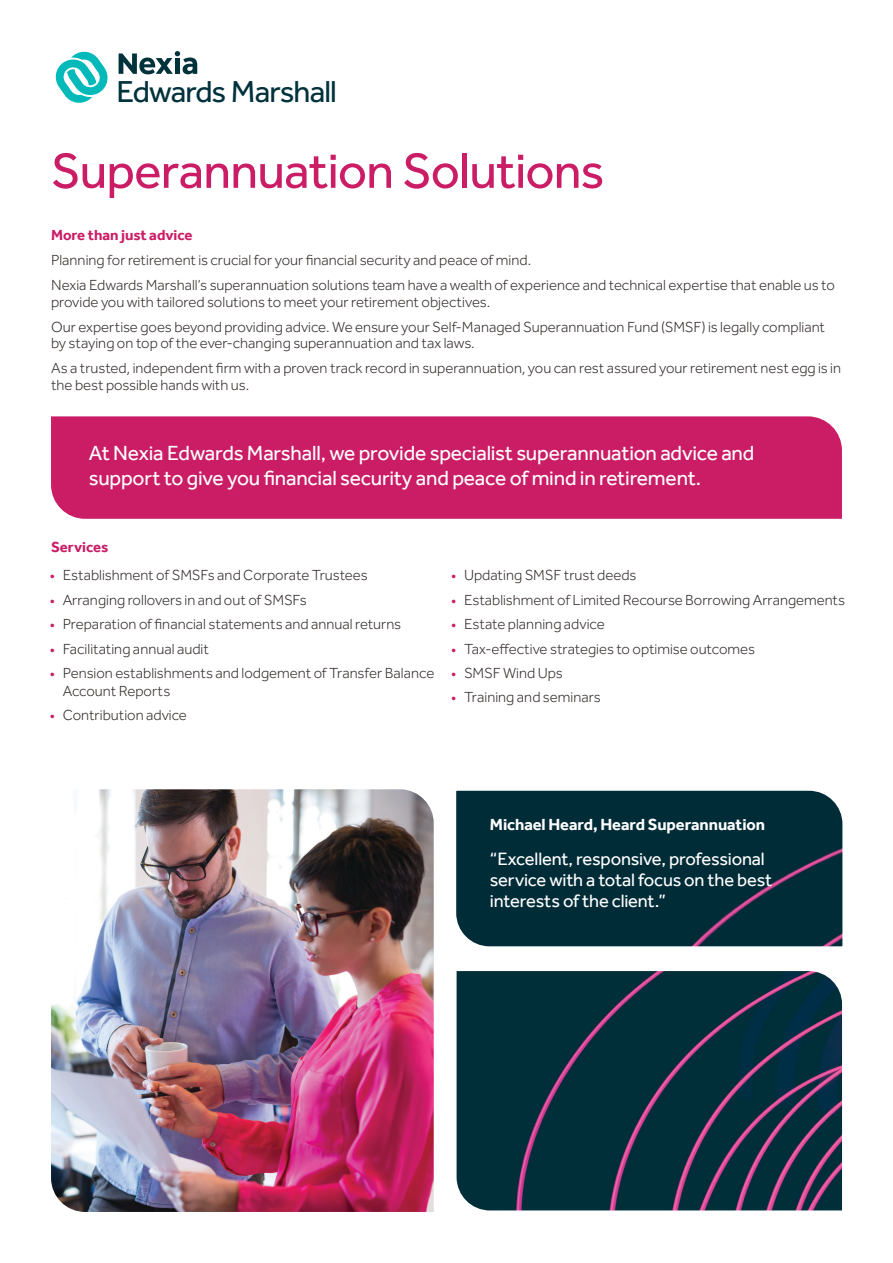
<style>
.page{position:relative;width:893px;height:1263px;background:#fff}
.page>*{position:absolute;margin:0;border:0;box-sizing:border-box;transform-origin:0 0}
.t1{font:51px "Effra";letter-spacing:-.015em;color:#cb1d66}
.t2{font:31.35px "Nexia Effra";letter-spacing:-.03em;color:#00323c}
.t3{font:21px/25.2px "Effra";letter-spacing:-.01em;color:#fff}
.t4{font:18.3px/21px "Effra";letter-spacing:-.01em;color:#fff}
.t5{font:700 16.5px "Effra";letter-spacing:-.005em;color:#fff}
.t6{font:300 15px/16.5px "Effra CC";color:#352e2c}
.t7{font:700 15px "Effra";color:#cb1d66}
.s1{font-family:"Effra";font-weight:400;font-size:14.25px;color:#cb1d66}
</style>
<div class="page">
<svg style="left:456px;top:971px;width:387px;height:240px"></svg>
<img style="left:51px;top:789px;width:383px;height:423px">
<div style="left:51px;top:416px;width:791px;height:103px;background:#cb1d66"></div>
<div style="left:456px;top:790px;width:387px;height:157px;background:#002c37"></div>
<svg style="left:56px;top:51px;width:52px;height:52px"></svg>
<svg style="left:119px;top:51px;width:78px;height:23px"></svg>
<p class="t2" style="left:116px;top:73px;width:222px">Edwards Marshall</p>
<p class="t1" style="left:51px;top:140px;width:555px">Superannuation Solutions</p>
<p class="t7" style="left:51px;top:226px;width:143px">More than just advice</p>
<p class="t6" style="left:51px;top:254px;width:482px">Planning for retirement is crucial for your financial security and peace of mind.</p>
<p class="t6" style="left:51px;top:279px;width:785px">Nexia Edwards Marshall’s superannuation solutions team have a wealth of experience and technical expertise that enable us to provide you with tailored solutions to meet your retirement objectives.</p>
<p class="t6" style="left:51px;top:320px;width:775px">Our expertise goes beyond providing advice. We ensure your Self-Managed Superannuation Fund (SMSF) is legally compliant by staying on top of the ever-changing superannuation and tax laws.</p>
<p class="t6" style="left:51px;top:362px;width:792px">As a trusted, independent firm with a proven track record in superannuation, you can rest assured your retirement nest egg is in the best possible hands with us.</p>
<p class="t3" style="left:89px;top:440px;width:667px">At Nexia Edwards Marshall, we provide specialist superannuation advice and support to give you financial security and peace of mind in retirement.</p>
<p class="t7" style="left:51px;top:538px;width:59px">Services</p>
<p class="t6" style="left:50px;top:569px;width:319px"><span class="s1">•</span> Establishment of SMSFs and Corporate Trustees</p>
<p class="t6" style="left:50px;top:593px;width:258px"><span class="s1">•</span> Arranging rollovers in and out of SMSFs</p>
<p class="t6" style="left:50px;top:618px;width:353px"><span class="s1">•</span> Preparation of financial statements and annual returns</p>
<p class="t6" style="left:50px;top:642px;width:160px"><span class="s1">•</span> Facilitating annual audit</p>
<p class="t6" style="left:63px;top:666px;width:373px;line-height:18px;text-indent:-13px"><span class="s1">•</span> Pension establishments and lodgement of Transfer Balance<br>Account Reports</p>
<p class="t6" style="left:50px;top:709px;width:139px"><span class="s1">•</span> Contribution advice</p>
<p class="t6" style="left:451px;top:569px;width:187px"><span class="s1">•</span> Updating SMSF trust deeds</p>
<p class="t6" style="left:451px;top:593px;width:395px"><span class="s1">•</span> Establishment of Limited Recourse Borrowing Arrangements</p>
<p class="t6" style="left:451px;top:618px;width:155px"><span class="s1">•</span> Estate planning advice</p>
<p class="t6" style="left:451px;top:642px;width:305px"><span class="s1">•</span> Tax-effective strategies to optimise outcomes</p>
<p class="t6" style="left:451px;top:666px;width:113px"><span class="s1">•</span> SMSF Wind Ups</p>
<p class="t6" style="left:451px;top:691px;width:151px"><span class="s1">•</span> Training and seminars</p>
<p class="t5" style="left:490px;top:814px;width:277px">Michael Heard, Heard Superannuation</p>
<p class="t4" style="left:490px;top:848px;width:284px">“Excellent, responsive, professional service with a total focus on the best interests of the client.”</p>
</div>
